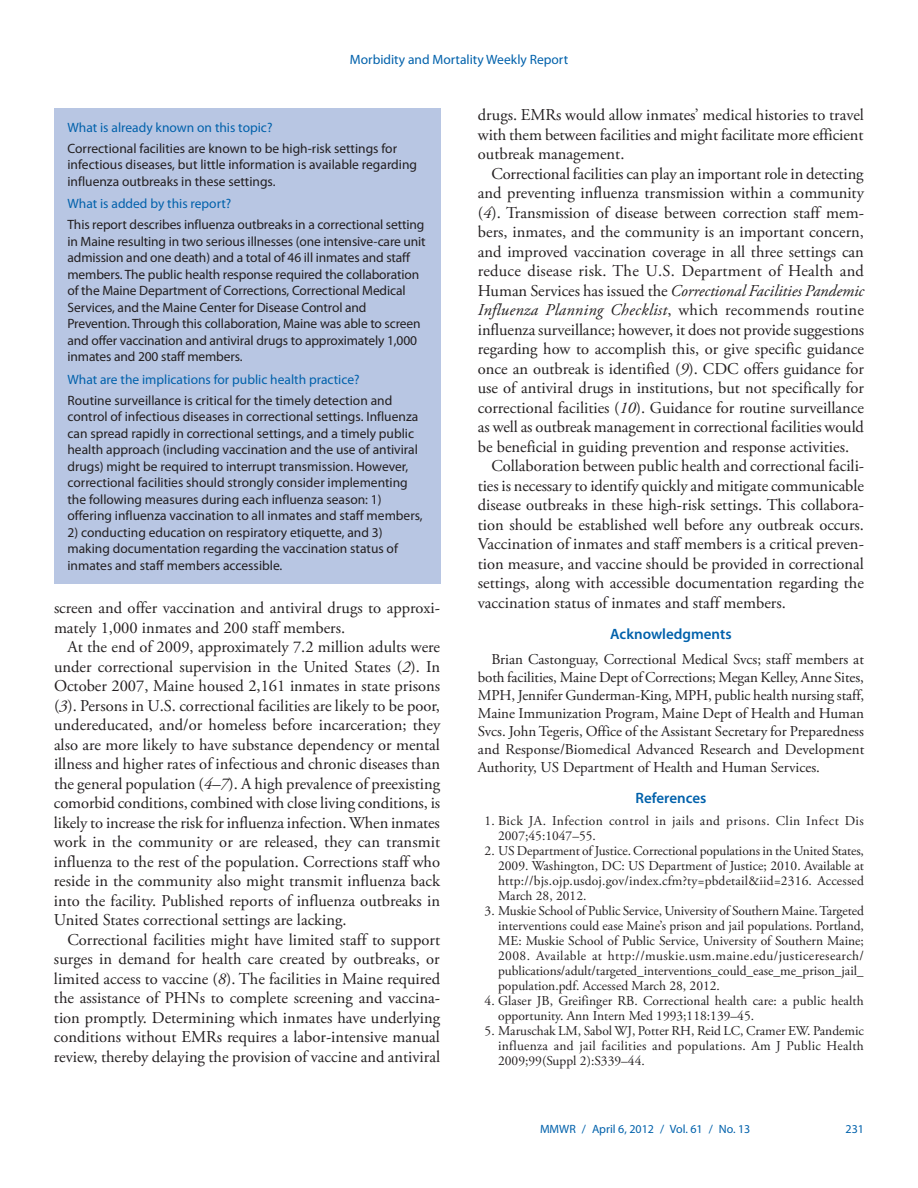
<style>
.page{position:relative;width:918px;height:1188px;background:#fff}
.page>*{position:absolute;margin:0;border:0;box-sizing:border-box;transform-origin:0 0}
.body_copy{font:16.5px/19.5px "Adobe Garamond Pro";color:#231f20;text-align:justify}
.acknowl_text{font:15px/18px "Adobe Garamond Pro";color:#231f20;text-align:justify}
.headline3{font:600 15px "Myriad Pro";color:#0161ab}
.fb_answer{font:13.5px/16.5px "Myriad Pro";color:#231f20}
.reference_text_1-99{font:13.5px/15px "Adobe Garamond Pro";letter-spacing:.005em;color:#231f20;text-align:justify}
.fb_question{font:13.5px "Myriad Pro";color:#0161ab}
.reference_text_1-99-2{font:13.5px/15px "Adobe Garamond Pro";letter-spacing:.035em;color:#231f20}
.t1{font:12px "Myriad Pro";color:#0161ab}
.s1{font-style:italic}
</style>
<div class="page">
<div style="left:54px;top:108px;width:386px;height:475px;background:#b8c6e3"></div>
<p class="fb_question" style="left:350px;top:51px;width:220px">Morbidity and Mortality Weekly Report</p>
<p class="fb_question" style="left:68px;top:119px;width:206px">What is already known on this topic?</p>
<p class="fb_answer" style="left:68px;top:140px;width:351px">Correctional facilities are known to be high-risk settings for infectious diseases, but little information is available regarding influenza outbreaks in these settings.</p>
<p class="fb_question" style="left:68px;top:195px;width:165px">What is added by this report?</p>
<p class="fb_answer" style="left:68px;top:216px;width:360px">This report describes influenza outbreaks in a correctional setting in Maine resulting in two serious illnesses (one intensive-care unit admission and one death) and a total of 46 ill inmates and staff members. The public health response required the collaboration of the Maine Department of Corrections, Correctional Medical Services, and the Maine Center for Disease Control and Prevention. Through this collaboration, Maine was able to screen and offer vaccination and antiviral drugs to approximately 1,000 inmates and 200 staff members.</p>
<p class="fb_question" style="left:68px;top:371px;width:294px">What are the implications for public health practice?</p>
<p class="fb_answer" style="left:68px;top:392px;width:357px">Routine surveillance is critical for the timely detection and control of infectious diseases in correctional settings. Influenza can spread rapidly in correctional settings, and a timely public health approach (including vaccination and the use of antiviral drugs) might be required to interrupt transmission. However, correctional facilities should strongly consider implementing the following measures during each influenza season: 1) offering influenza vaccination to all inmates and staff members,</p>
<p class="fb_answer" style="left:68px;top:524px;width:332px">2) conducting education on respiratory etiquette, and 3) making documentation regarding the vaccination status of inmates and staff members accessible.</p>
<p class="body_copy" style="left:54px;top:599px;width:388px">screen and offer vaccination and antiviral drugs to approxi&shy;mately 1,000 inmates and 200 staff members.</p>
<p class="body_copy" style="left:54px;top:638px;width:388px;text-indent:14px">At the end of 2009, approximately 7.2 million adults were under correctional supervision in the United States (<span class="s1">2</span>). In October 2007, Maine housed 2,161 inmates in state prisons (<span class="s1">3</span>). Persons in U.S. correctional facilities are likely to be poor, undereducated, and/or homeless before incarceration; they also are more likely to have substance dependency or mental illness and higher rates of infectious and chronic diseases than the general population (<span class="s1">4–7</span>). A high prevalence of preexisting comorbid conditions, combined with close living conditions, is likely to increase the risk for influenza infection. When inmates work in the community or are released, they can transmit influenza to the rest of the population. Corrections staff who reside in the community also might transmit influenza back into the facility. Published reports of influenza outbreaks in United States correctional settings are lacking.</p>
<p class="body_copy" style="left:54px;top:930px;width:388px;text-indent:13px">Correctional facilities might have limited staff to support surges in demand for health care created by outbreaks, or limited access to vaccine (<span class="s1">8</span>). The facilities in Maine required the assistance of PHNs to complete screening and vaccina&shy;tion promptly. Determining which inmates have underlying conditions without EMRs requires a labor-intensive manual review, thereby delaying the provision of vaccine and antiviral</p>
<p class="body_copy" style="left:478px;top:106px;width:388px">drugs. EMRs would allow inmates’ medical histories to travel with them between facilities and might facilitate more efficient outbreak management.</p>
<p class="body_copy" style="left:478px;top:164px;width:388px;text-indent:13px">Correctional facilities can play an important role in detecting and preventing influenza transmission within a community (<span class="s1">4</span>). Transmission of disease between correction staff mem&shy;bers, inmates, and the community is an important concern, and improved vaccination coverage in all three settings can reduce disease risk. The U.S. Department of Health and Human Services has issued the <span class="s1">Correctional Facilities Pandemic Influenza Planning Checklist</span>, which recommends routine influenza surveillance; however, it does not provide suggestions regarding how to accomplish this, or give specific guidance once an outbreak is identified (<span class="s1">9</span>). CDC offers guidance for use of antiviral drugs in institutions, but not specifically for correctional facilities (<span class="s1">10</span>). Guidance for routine surveillance as well as outbreak management in correctional facilities would be beneficial in guiding prevention and response activities.</p>
<p class="body_copy" style="left:478px;top:457px;width:388px;text-indent:13px">Collaboration between public health and correctional facili&shy;ties is necessary to identify quickly and mitigate communicable disease outbreaks in these high-risk settings. This collabora&shy;tion should be established well before any outbreak occurs.<br>Vaccination of inmates and staff members is a critical preven&shy;tion measure, and vaccine should be provided in correctional settings, along with accessible documentation regarding the vaccination status of inmates and staff members.</p>
<p class="headline3" style="left:610px;top:624px;width:123px">Acknowledgments</p>
<p class="acknowl_text" style="left:478px;top:650px;width:388px;text-indent:14px">Brian Castonguay, Correctional Medical Svcs; staff members at both facilities, Maine Dept of Corrections; Megan Kelley, Anne Sites, MPH, Jennifer Gunderman-King, MPH, public health nursing staff, Maine Immunization Program, Maine Dept of Health and Human Svcs. John Tegeris, Office of the Assistant Secretary for Preparedness and Response/Biomedical Advanced Research and Development Authority, US Department of Health and Human Services.</p>
<p class="headline3" style="left:636px;top:789px;width:72px">References</p>
<p class="reference_text_1-99-2" style="left:498px;top:814px;width:367px;text-indent:-14px">1. Bick JA. Infection control in jails and prisons. Clin Infect Dis<br>2007;45:1047–55.</p>
<p class="reference_text_1-99" style="left:498px;top:844px;width:367px;text-indent:-14px">2. US Department of Justice. Correctional populations in the United States, 2009. Washington, DC: US Department of Justice; 2010. Available at http://bjs.ojp.usdoj.gov/index.cfm?ty=pbdetail&amp;iid=2316. Accessed March 28, 2012.</p>
<p class="reference_text_1-99" style="left:498px;top:904px;width:367px;text-indent:-14px">3. Muskie School of Public Service, University of Southern Maine. Targeted interventions could ease Maine’s prison and jail populations. Portland, ME: Muskie School of Public Service, University of Southern Maine; 2008. Available at http://muskie.usm.maine.edu/justiceresearch/ publications/adult/targeted_interventions_could_ease_me_prison_jail_ population.pdf. Accessed March 28, 2012.</p>
<p class="reference_text_1-99" style="left:498px;top:994px;width:367px;text-indent:-14px">4. Glaser JB, Greifinger RB. Correctional health care: a public health opportunity. Ann Intern Med 1993;118:139–45.</p>
<p class="reference_text_1-99" style="left:498px;top:1024px;width:367px;text-indent:-14px">5. Maruschak LM, Sabol WJ, Potter RH, Reid LC, Cramer EW. Pandemic influenza and jail facilities and populations. Am J Public Health 2009;99(Suppl 2):S339–44.</p>
<p class="t1" style="left:540px;top:1121px;width:212px">MMWR / April 6, 2012 / Vol. 61 / No. 13</p>
<p class="t1" style="left:846px;top:1121px;width:20px">231</p>
</div>
